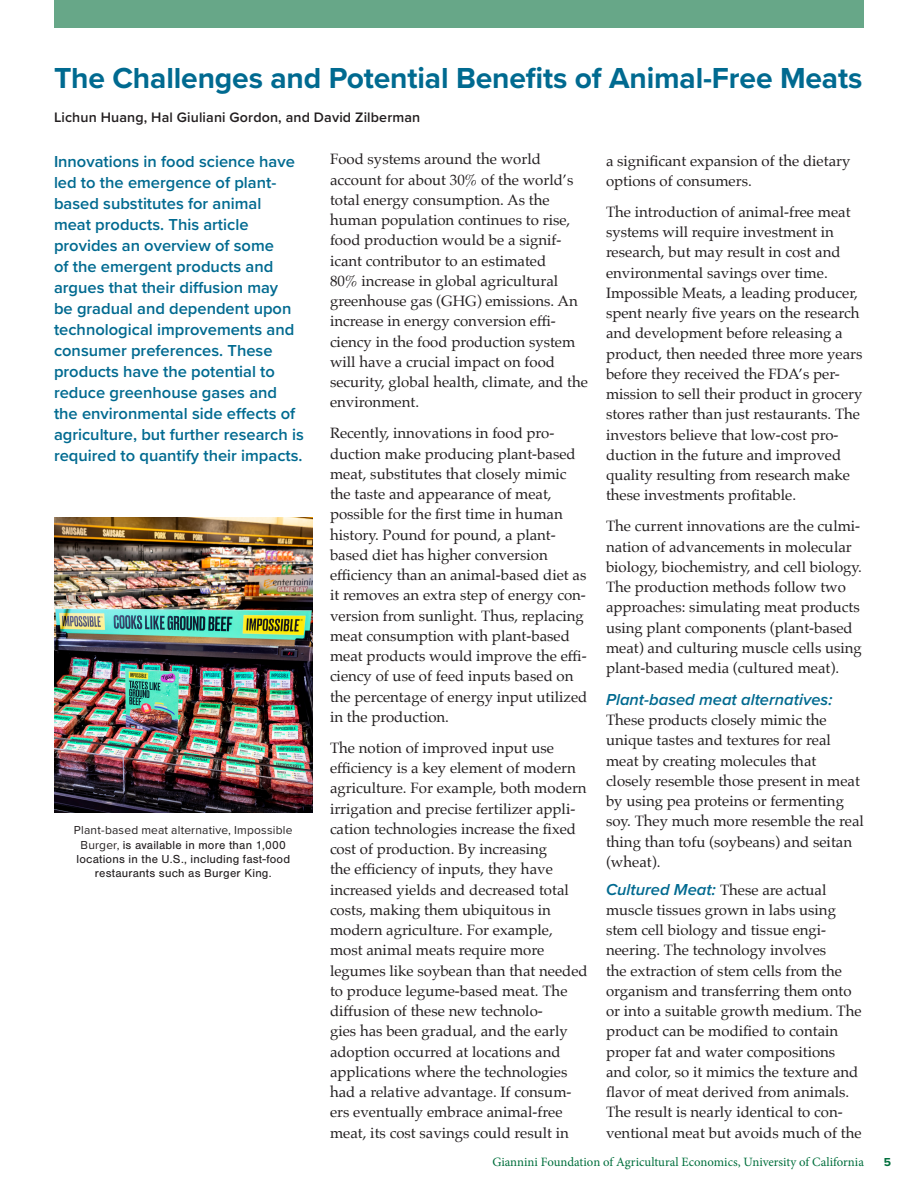
<style>
.page{position:relative;width:918px;height:1188px;background:#fff}
.page>*{position:absolute;margin:0;border:0;box-sizing:border-box;transform-origin:0 0}
.Article_Headline{font:700 30px "Proxima Nova";letter-spacing:-.005em;color:#006a90}
.Article_Abstract{font:600 16.5px/21px "Proxima Nova";color:#006a90}
.Subhead_2{font:italic 600 16.5px "Proxima Nova";color:#006a90}
.Article_Body__Palati{font:15px/20.2px "Palatino";color:#231f20}
.Subhead_2-2{font:15px/20.2px "Palatino";color:#231f20}
.Author{font:600 14.25px "Proxima Nova";letter-spacing:.01em;color:#231f20}
.t1{font:12.75px "Minion Pro";color:#006f3c}
.Photo_Caption_Left{font:12px/14.5px "Nimbus San";letter-spacing:.015em;color:#231f20;text-align:center}
.t2{font:700 12px "Proxima Nova";color:#006f3c}
.s1{font-family:"Proxima Nova";font-weight:600;font-style:italic;font-size:16.5px;color:#006a90}
.s2{font-family:"Proxima Nova"}
</style>
<div class="page">
<div style="left:54px;top:0;width:810px;height:28px;background:#67a788"></div>
<img style="left:54px;top:518px;width:259px;height:295px">
<p class="Article_Headline" style="left:54px;top:56px;width:810px">The Challenges and Potential Benefits of Animal-Free Meats</p>
<p class="Author" style="left:54px;top:107px;width:368px">Lichun Huang, Hal Giuliani Gordon, and David Zilberman</p>
<p class="Article_Body__Palati" style="left:330px;top:149px;width:259px">Food systems around the world account for about 30% of the world’s total energy consumption. As the human population continues to rise, food production would be a signif&shy;icant contributor to an estimated<br>80% increase in global agricultural greenhouse gas (GHG) emissions. An increase in energy conversion effi&shy;ciency in the food production system will have a crucial impact on food security, global health, climate, and the environment.</p>
<p class="Article_Body__Palati" style="left:330px;top:423px;width:259px">Recently, innovations in food pro&shy;duction make producing plant-based meat, substitutes that closely mimic the taste and appearance of meat, possible for the first time in human history. Pound for pound, a plant&shy;based diet has higher conversion efficiency than an animal-based diet as it removes an extra step of energy con&shy;version from sunlight. Thus, replacing meat consumption with plant-based meat products would improve the effi&shy;ciency of use of feed inputs based on the percentage of energy input utilized in the production.</p>
<p class="Article_Body__Palati" style="left:330px;top:738px;width:259px">The notion of improved input use efficiency is a key element of modern agriculture. For example, both modern irrigation and precise fertilizer appli&shy;cation technologies increase the fixed cost of production. By increasing<br>the efficiency of inputs, they have increased yields and decreased total costs, making them ubiquitous in modern agriculture. For example, most animal meats require more legumes like soybean than that needed to produce legume-based meat. The diffusion of these new technolo-<br>gies has been gradual, and the early adoption occurred at locations and applications where the technologies had a relative advantage. If consum&shy;ers eventually embrace animal-free meat, its cost savings could result in</p>
<p class="Article_Body__Palati" style="left:606px;top:150px;width:246px">a significant expansion of the dietary options of consumers.</p>
<p class="Article_Body__Palati" style="left:606px;top:202px;width:258px">The introduction of animal-free meat systems will require investment in research, but may result in cost and environmental savings over time.<br>Impossible Meats, a leading producer, spent nearly five years on the research and development before releasing a product, then needed three more years before they received the FDA’s per&shy;mission to sell their product in grocery stores rather than just restaurants. The investors believe that low-cost pro&shy;duction in the future and improved quality resulting from research make these investments profitable.</p>
<p class="Article_Body__Palati" style="left:606px;top:516px;width:257px">The current innovations are the culmi&shy;nation of advancements in molecular biology, biochemistry, and cell biology.<br>The production methods follow two approaches: simulating meat products using plant components (plant-based meat) and culturing muscle cells using plant-based media (cultured meat).</p>
<p class="Subhead_2" style="left:606px;top:687px;width:228px">Plant-based meat alternatives:</p>
<p class="Subhead_2-2" style="left:606px;top:710px;width:259px">These products closely mimic the unique tastes and textures for real meat by creating molecules that closely resemble those present in meat by using pea proteins or fermenting soy. They much more resemble the real thing than tofu (soybeans) and seitan (wheat).</p>
<p class="Subhead_2-2" style="left:606px;top:879px;width:257px"><span class="s1">Cultured Meat:</span> These are actual muscle tissues grown in labs using stem cell biology and tissue engi&shy;neering. The technology involves<br>the extraction of stem cells from the organism and transferring them onto or into a suitable growth medium. The product can be modified to contain proper fat and water compositions and color, so it mimics the texture and flavor of meat derived from animals.<br>The result is nearly identical to con&shy;ventional meat but avoids much of the</p>
<p class="Article_Abstract" style="left:54px;top:150px;width:251px">Innovations in food science have led to the emergence of plant&shy;based substitutes for animal<br>meat products. This article provides an overview of some<br>of the emergent products and argues that their diffusion may<br>be gradual and dependent upon technological improvements and consumer preferences. These products have the potential to reduce greenhouse gases and the environmental side effects of agriculture, but further research is required to quantify their impacts.</p>
<p class="Photo_Caption_Left" style="left:74px;top:823px;width:220px"><span class="s2">Plant-based meat alternative, Impossible Burger,</span> is available in more than 1,000 locations in the U.S., including fast-food restaurants such as Burger King.</p>
<p class="t1" style="left:492px;top:1153px;width:373px">Giannini Foundation of Agricultural Economics, University of California</p>
<p class="t2" style="left:884px;top:1153px;width:9px">5</p>
</div>
